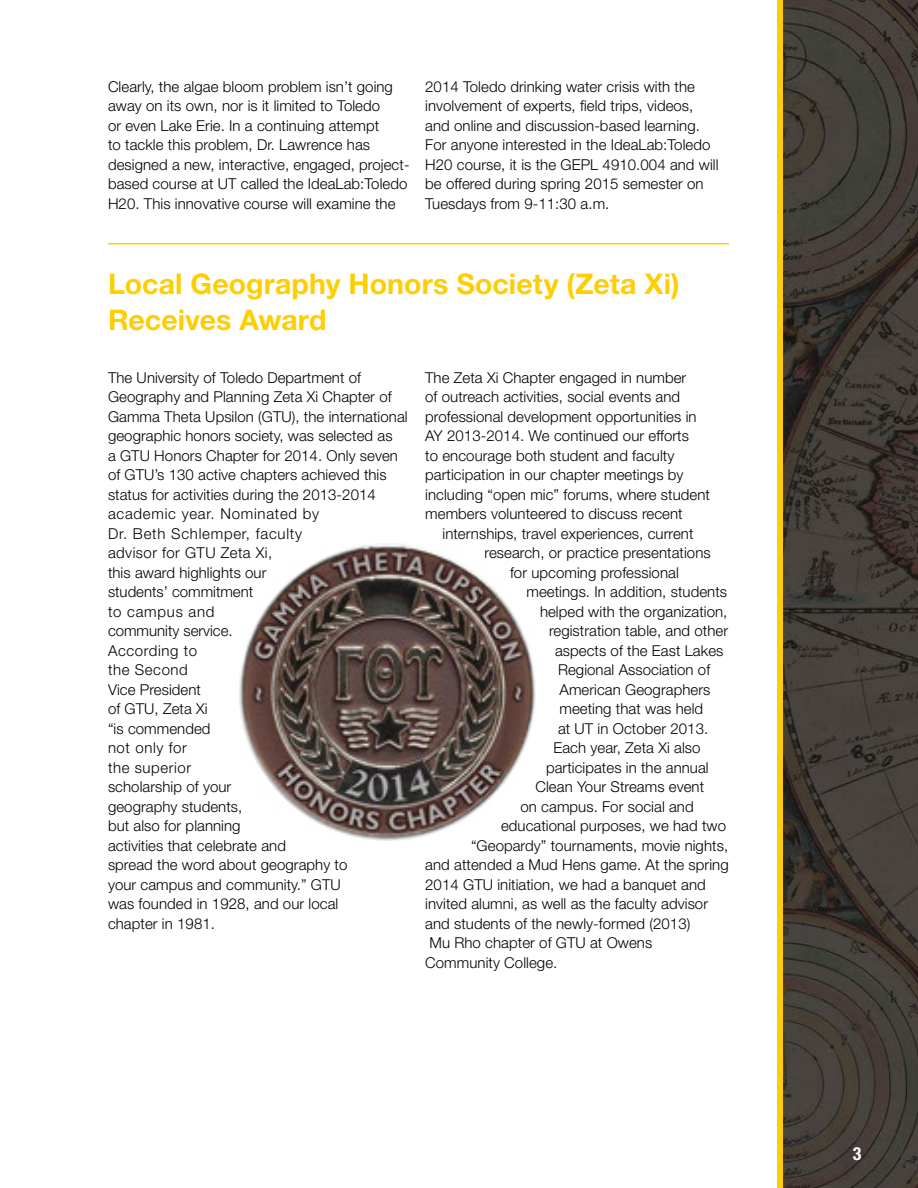
<style>
.page{position:relative;width:918px;height:1188px;background:#fff}
.page>*{position:absolute;margin:0;border:0;box-sizing:border-box;transform-origin:0 0}
.t1{font:700 28.5px/36px "Helvetica Neue LT Std";letter-spacing:.005em;color:#ffce02}
.t2{font:700 condensed 18px "Helvetica Neue LT Std";color:#fff}
.t3{font:300 15px/19.5px "Helvetica Neue LT Std";letter-spacing:.005em;color:#000}
</style>
<div class="page">
<img style="left:783px;top:0;width:135px;height:1188px">
<div style="left:777px;top:0;width:6px;height:1188px;background:#ffce02"></div>
<hr style="left:108px;top:243px;width:621px;height:1px;background:#ffce02">
<img style="left:240px;top:544px;width:296px;height:296px">
<p class="t3" style="left:108px;top:76px;width:303px">Clearly, the algae bloom problem isn’t going away on its own, nor is it limited to Toledo<br>or even Lake Erie. In a continuing attempt<br>to tackle this problem, Dr. Lawrence has designed a new, interactive, engaged, project&shy;based course at UT called the IdeaLab:Toledo H20. This innovative course will examine the</p>
<p class="t3" style="left:425px;top:76px;width:295px">2014 Toledo drinking water crisis with the involvement of experts, field trips, videos, and online and discussion-based learning.<br>For anyone interested in the IdeaLab:Toledo H20 course, it is the GEPL 4910.004 and will be offered during spring 2015 semester on Tuesdays from 9-11:30 a.m.</p>
<h1 class="t1" style="left:108px;top:266px;width:573px">Local Geography Honors Society (Zeta Xi)<br>Receives Award</h1>
<p class="t3" style="left:108px;top:368px;width:301px">The University of Toledo Department of<br>Geography and Planning Zeta Xi Chapter of<br>Gamma Theta Upsilon (GTU), the international geographic honors society, was selected as<br>a GTU Honors Chapter for 2014. Only seven of GTU’s 130 active chapters achieved this status for activities during the 2013-2014 academic year. Nominated by<br>Dr. Beth Schlemper, faculty<br>advisor for GTU Zeta Xi,<br>this award highlights our<br>students’ commitment<br>to campus and<br>community service.<br>According to<br>the Second<br>Vice President<br>of GTU, Zeta Xi<br>“is commended<br>not only for<br>the superior<br>scholarship of your<br>geography students,<br>but also for planning<br>activities that celebrate and<br>spread the word about geography to<br>your campus and community.” GTU<br>was founded in 1928, and our local<br>chapter in 1981.</p>
<p class="t3" style="left:425px;top:368px;width:286px">The Zeta Xi Chapter engaged in number<br>of outreach activities, social events and professional development opportunities in AY 2013-2014. We continued our efforts<br>to encourage both student and faculty participation in our chapter meetings by including “open mic” forums, where student members volunteered to discuss recent</p>
<p class="t3" style="left:442px;top:524px;width:253px">internships, travel experiences, current</p>
<p class="t3" style="left:484px;top:543px;width:228px">research, or practice presentations</p>
<p class="t3" style="left:510px;top:563px;width:170px">for upcoming professional</p>
<p class="t3" style="left:526px;top:582px;width:202px">meetings. In addition, students</p>
<p class="t3" style="left:540px;top:602px;width:189px">helped with the organization,</p>
<p class="t3" style="left:549px;top:621px;width:181px">registration table, and other</p>
<p class="t3" style="left:555px;top:641px;width:170px">aspects of the East Lakes</p>
<p class="t3" style="left:558px;top:660px;width:154px">Regional Association of</p>
<p class="t3" style="left:560px;top:680px;width:152px">American Geographers</p>
<p class="t3" style="left:560px;top:699px;width:145px">meeting that was held</p>
<p class="t3" style="left:558px;top:719px;width:152px">at UT in October 2013.</p>
<p class="t3" style="left:554px;top:738px;width:149px">Each year, Zeta Xi also</p>
<p class="t3" style="left:546px;top:758px;width:164px">participates in the annual</p>
<p class="t3" style="left:536px;top:777px;width:170px">Clean Your Streams event</p>
<p class="t3" style="left:520px;top:797px;width:175px">on campus. For social and</p>
<p class="t3" style="left:501px;top:816px;width:227px">educational purposes, we had two</p>
<p class="t3" style="left:471px;top:836px;width:259px">“Geopardy” tournaments, movie nights,</p>
<p class="t3" style="left:425px;top:855px;width:305px">and attended a Mud Hens game. At the spring</p>
<p class="t3" style="left:425px;top:875px;width:282px">2014 GTU initiation, we had a banquet and</p>
<p class="t3" style="left:425px;top:894px;width:284px">invited alumni, as well as the faculty advisor</p>
<p class="t3" style="left:425px;top:914px;width:267px">and students of the newly-formed (2013)</p>
<p class="t3" style="left:429px;top:933px;width:224px">Mu Rho chapter of GTU at Owens</p>
<p class="t3" style="left:425px;top:953px;width:134px">Community College.</p>
<p class="t2" style="left:853px;top:1143px;width:10px">3</p>
</div>
